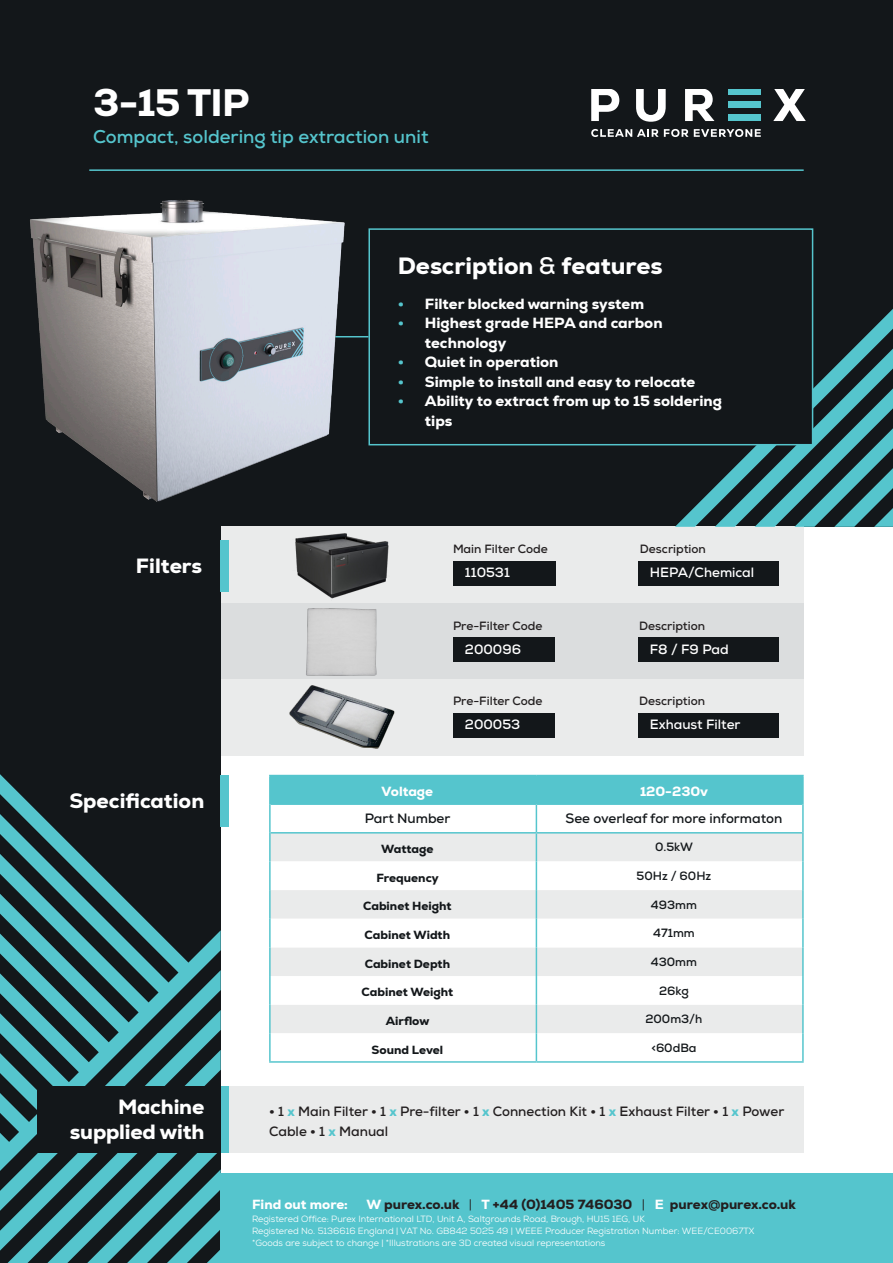
<style>
.page{position:relative;width:893px;height:1263px;background:#fff}
.page>*{position:absolute;margin:0;border:0;box-sizing:border-box;transform-origin:0 0}
.t1{font:800 39px "Nexa";color:#fff}
.t2{font:800 24px "Nexa";color:#fff}
.t3{font:800 21px/25.2px "Nexa";letter-spacing:-.01em;color:#fff;text-align:right}
.t4{font:700 18.45px "Nexa";color:#55c5cd}
.t5{font:800 15px/19.5px "Nexa";color:#fff}
.t6{font:700 13.5px/19.5px "Nexa";color:#231f20}
.t7{font:700 13.5px "Nexa";color:#fff}
.t8{font:800 13.5px "Nexa";color:#231f20}
.t9{font:700 13.5px "Nexa";color:#13171a}
.t10{font:800 13.5px "Nexa";color:#fff}
.t11{font:800 12px "Nexa";color:#13171a}
.t12{font:700 12px "Nexa";color:#231f20}
.t13{font:700 12px "Nexa";color:#13171a}
.t14{font:9px "Nexa";color:#fff}
.s1{font-weight:700}
.s2{color:#55c5cd}
.s3{font-weight:800}
.s4{font-weight:800;color:#55c5cd}
.s5{color:#fff}
.s6{font-weight:400}
</style>
<div class="page">
<div style="left:0;top:11px;width:893px;height:516px;background:#13171a"></div>
<div style="left:346px;top:0;width:547px;height:139px;background:#13171a"></div>
<div style="left:221px;top:527px;width:583px;height:76px;background:#eaebeb"></div>
<div style="left:221px;top:603px;width:583px;height:76px;background:#dbddde"></div>
<div style="left:229px;top:1086px;width:575px;height:66px;background:#eaebeb"></div>
<div style="left:0;top:1px;width:221px;height:1262px;background:#13171a"></div>
<svg style="left:0;top:774px;width:221px;height:489px"></svg>
<div style="left:221px;top:540px;width:8px;height:52px;background:#55c5cd"></div>
<div style="left:221px;top:775px;width:8px;height:52px;background:#55c5cd"></div>
<div style="left:221px;top:1086px;width:8px;height:66px;background:#55c5cd"></div>
<div style="left:37px;top:1086px;width:184px;height:66px;background:#13171a"></div>
<svg style="left:0;top:0;width:346px;height:11px"></svg>
<svg style="left:591px;top:129px;width:97px;height:8px"></svg>
<svg style="left:694px;top:129px;width:67px;height:8px"></svg>
<svg style="left:591px;top:89px;width:28px;height:32px"></svg>
<svg style="left:636px;top:89px;width:30px;height:33px"></svg>
<svg style="left:685px;top:89px;width:29px;height:32px"></svg>
<svg style="left:773px;top:89px;width:33px;height:32px"></svg>
<div style="left:728px;top:89px;width:33px;height:6px;background:#55c5cd"></div>
<div style="left:728px;top:101px;width:33px;height:7px;background:#55c5cd"></div>
<div style="left:728px;top:115px;width:33px;height:6px;background:#55c5cd"></div>
<svg style="left:676px;top:445px;width:19px;height:82px"></svg>
<svg style="left:695px;top:445px;width:20px;height:82px"></svg>
<svg style="left:715px;top:295px;width:178px;height:232px"></svg>
<div style="left:368px;top:228px;width:445px;height:217px;background:#13171a;border:2px solid #55c5cd"></div>
<div style="left:453px;top:561px;width:103px;height:25px;background:#13171a"></div>
<div style="left:453px;top:637px;width:102px;height:25px;background:#13171a"></div>
<div style="left:638px;top:561px;width:141px;height:25px;background:#13171a"></div>
<div style="left:638px;top:637px;width:141px;height:25px;background:#13171a"></div>
<div style="left:221px;top:1174px;width:672px;height:89px;background:#55c5cd"></div>
<img style="left:30px;top:200px;width:340px;height:302px">
<hr style="left:89px;top:169px;width:715px;height:2px;background:#55c5cd">
<hr style="left:269px;top:775px;width:267px;height:1px;background:#55c5cd">
<hr style="left:269px;top:776px;width:2px;height:28px;background:#55c5cd">
<hr style="left:536px;top:775px;width:268px;height:1px;background:#55c5cd">
<hr style="left:802px;top:776px;width:2px;height:28px;background:#55c5cd">
<hr style="left:269px;top:804px;width:2px;height:29px;background:#55c5cd">
<hr style="left:802px;top:804px;width:2px;height:29px;background:#55c5cd">
<hr style="left:269px;top:833px;width:2px;height:28px;background:#55c5cd">
<hr style="left:802px;top:833px;width:2px;height:28px;background:#55c5cd">
<hr style="left:269px;top:861px;width:2px;height:29px;background:#55c5cd">
<hr style="left:802px;top:861px;width:2px;height:29px;background:#55c5cd">
<hr style="left:269px;top:890px;width:2px;height:29px;background:#55c5cd">
<hr style="left:802px;top:890px;width:2px;height:29px;background:#55c5cd">
<hr style="left:269px;top:919px;width:2px;height:28px;background:#55c5cd">
<hr style="left:802px;top:919px;width:2px;height:28px;background:#55c5cd">
<hr style="left:269px;top:947px;width:2px;height:29px;background:#55c5cd">
<hr style="left:802px;top:947px;width:2px;height:29px;background:#55c5cd">
<hr style="left:269px;top:976px;width:2px;height:29px;background:#55c5cd">
<hr style="left:802px;top:976px;width:2px;height:29px;background:#55c5cd">
<hr style="left:269px;top:1005px;width:2px;height:28px;background:#55c5cd">
<hr style="left:802px;top:1005px;width:2px;height:28px;background:#55c5cd">
<hr style="left:269px;top:1033px;width:2px;height:28px;background:#55c5cd">
<svg style="left:270px;top:775px;width:533px;height:286px"></svg>
<hr style="left:802px;top:1033px;width:2px;height:28px;background:#55c5cd">
<hr style="left:269px;top:1061px;width:267px;height:2px;background:#55c5cd">
<hr style="left:536px;top:1061px;width:268px;height:2px;background:#55c5cd">
<div style="left:221px;top:679px;width:583px;height:76px;background:#eaebeb"></div>
<div style="left:453px;top:713px;width:102px;height:25px;background:#13171a"></div>
<div style="left:638px;top:713px;width:141px;height:25px;background:#13171a"></div>
<img style="left:306px;top:608px;width:71px;height:68px">
<img style="left:289px;top:685px;width:106px;height:64px">
<img style="left:295px;top:533px;width:94px;height:66px">
<p class="t1" style="left:93px;top:78px;width:158px">3-15 TIP</p>
<p class="t4" style="left:93px;top:124px;width:337px">Compact, soldering tip extraction unit</p>
<p class="t2" style="left:398px;top:250px;width:266px">Description <span class="s1">&amp;</span> features</p>
<p class="t3" style="left:136px;top:553px;width:68px">Filters</p>
<p class="t3" style="left:69px;top:788px;width:136px">Specification</p>
<p class="t3" style="left:70px;top:1094px;width:136px">Machine supplied with</p>
<p class="t5" style="left:398px;top:294px;width:248px"><span class="s2">•</span> Filter blocked warning system</p>
<p class="t5" style="left:425px;top:313px;width:239px;text-indent:-27px"><span class="s2">•</span> Highest grade HEPA and carbon technology</p>
<p class="t5" style="left:398px;top:352px;width:162px"><span class="s2">•</span> Quiet in operation</p>
<p class="t5" style="left:398px;top:372px;width:299px"><span class="s2">•</span> Simple to install and easy to relocate</p>
<p class="t5" style="left:425px;top:391px;width:299px;text-indent:-27px"><span class="s2">•</span> Ability to extract from up to 15 soldering tips</p>
<p class="t12" style="left:453px;top:541px;width:96px">Main Filter Code</p>
<p class="t12" style="left:640px;top:541px;width:67px">Description</p>
<p class="t7" style="left:465px;top:564px;width:47px">110531</p>
<p class="t7" style="left:650px;top:564px;width:106px">HEPA/Chemical</p>
<p class="t12" style="left:453px;top:618px;width:91px">Pre-Filter Code</p>
<p class="t12" style="left:639px;top:618px;width:67px">Description</p>
<p class="t7" style="left:465px;top:640px;width:58px">200096</p>
<p class="t7" style="left:650px;top:640px;width:80px">F8 / F9 Pad</p>
<p class="t12" style="left:453px;top:693px;width:91px">Pre-Filter Code</p>
<p class="t12" style="left:639px;top:693px;width:67px">Description</p>
<p class="t7" style="left:465px;top:716px;width:57px">200053</p>
<p class="t7" style="left:650px;top:716px;width:92px">Exhaust Filter</p>
<p class="t10" style="left:382px;top:783px;width:53px">Voltage</p>
<p class="t10" style="left:640px;top:783px;width:70px">120-230v</p>
<p class="t9" style="left:365px;top:810px;width:87px">Part Number</p>
<p class="t9" style="left:565px;top:810px;width:218px">See overleaf for more informaton</p>
<p class="t11" style="left:381px;top:841px;width:54px">Wattage</p>
<p class="t13" style="left:655px;top:839px;width:39px">0.5kW</p>
<p class="t11" style="left:376px;top:870px;width:64px">Frequency</p>
<p class="t13" style="left:637px;top:868px;width:76px">50Hz / 60Hz</p>
<p class="t11" style="left:363px;top:898px;width:90px">Cabinet Height</p>
<p class="t13" style="left:651px;top:897px;width:48px">493mm</p>
<p class="t11" style="left:365px;top:927px;width:87px">Cabinet Width</p>
<p class="t13" style="left:653px;top:925px;width:43px">471mm</p>
<p class="t11" style="left:365px;top:956px;width:87px">Cabinet Depth</p>
<p class="t13" style="left:651px;top:954px;width:48px">430mm</p>
<p class="t11" style="left:362px;top:984px;width:93px">Cabinet Weight</p>
<p class="t13" style="left:659px;top:983px;width:31px">26kg</p>
<p class="t11" style="left:386px;top:1013px;width:45px">Airflow</p>
<p class="t13" style="left:645px;top:1011px;width:58px">200m3/h</p>
<p class="t11" style="left:372px;top:1042px;width:73px">Sound Level</p>
<p class="t13" style="left:651px;top:1040px;width:47px">&lt;60dBa</p>
<p class="t6" style="left:269px;top:1101px;width:517px"><span class="s3">•</span> 1 <span class="s4">x</span> Main Filter <span class="s3">•</span> 1 <span class="s4">x</span> Pre-filter <span class="s3">•</span> 1 <span class="s4">x</span> Connection Kit <span class="s3">•</span> 1 <span class="s4">x</span> Exhaust Filter <span class="s3">•</span> 1 <span class="s4">x</span> Power<br>Cable <span class="s3">•</span> 1 <span class="s4">x</span> Manual</p>
<p class="t10" style="left:252px;top:1195px;width:97px">Find out more:</p>
<p class="t8" style="left:366px;top:1195px;width:431px"><span class="s5">W</span> purex.co.uk <span class="s6">|</span> <span class="s5">T</span> +44 (0)1405 746030 <span class="s6">|</span> <span class="s5">E</span> purex<span class="s1">@</span>purex.co.uk</p>
<p class="t14" style="left:252px;top:1213px;width:394px">Registered Office: Purex International LTD, Unit A, Saltgrounds Road, Brough, HU15 1EG, UK</p>
<p class="t14" style="left:252px;top:1225px;width:504px">Registered No. 5136616 England | VAT No. GB842 5025 49 | WEEE Producer Registration Number: WEE/CE0067TX</p>
<p class="t14" style="left:252px;top:1237px;width:355px">*Goods are subject to change | *Illustrations are 3D created visual representations</p>
</div>
